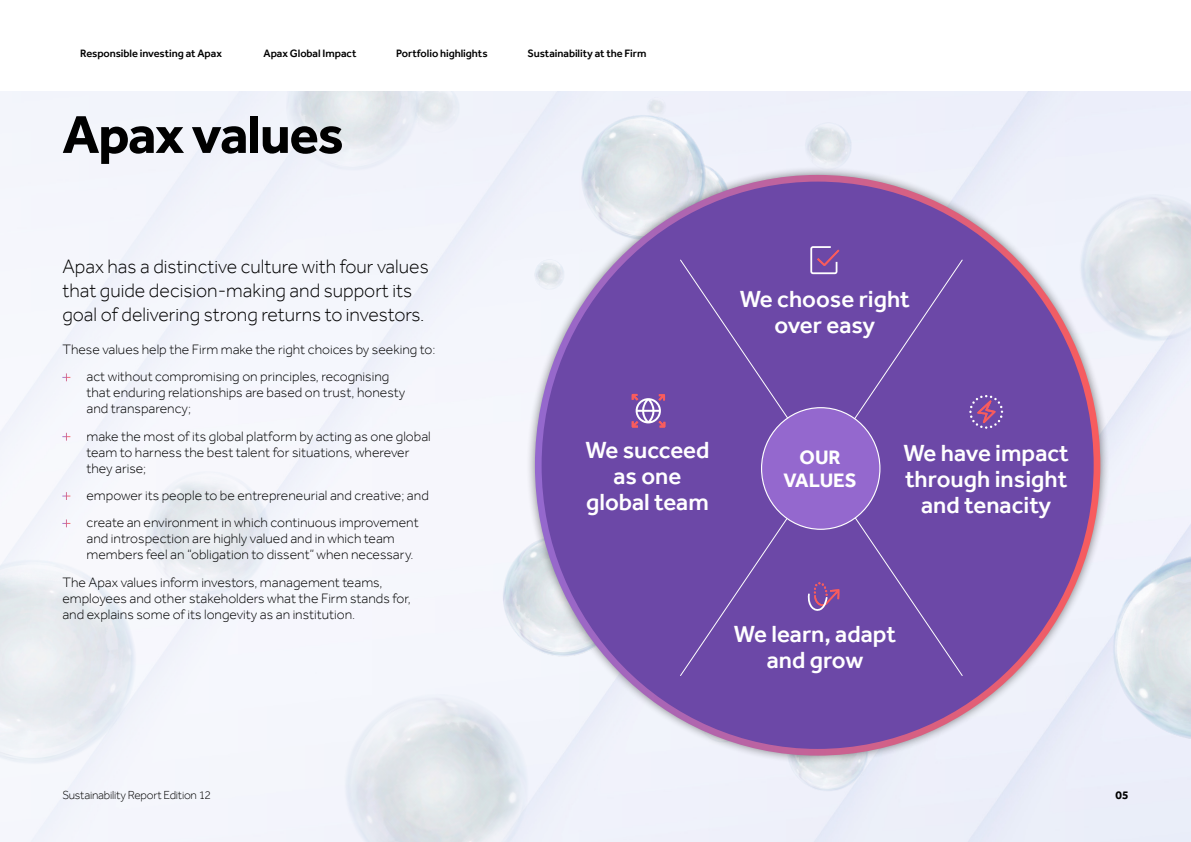
<style>
.page{position:relative;width:1191px;height:842px;background:#fff}
.page>*{position:absolute;margin:0;border:0;box-sizing:border-box;transform-origin:0 0}
.t1{font:700 55px "Effra";letter-spacing:-.025em;color:#000}
.t2{font:500 24px/26px "Effra";color:#fff;text-align:center}
.t3{font:300 20px/24px "Effra";color:#000}
.t4{font:700 20px/23.2px "Effra";color:#fff;text-align:center}
.t5{font:300 14px/16px "Effra";color:#000}
.t6{font:300 12px "Effra";letter-spacing:-.02em;color:#000}
.t7{font:700 12px "Effra";color:#000}
.t8{font:500 11px "Effra";letter-spacing:-.005em;color:#000}
</style>
<div class="page">
<img style="left:787px;top:765px;width:81px;height:26px">
<img style="left:502px;top:535px;width:23px;height:117px">
<img style="left:580px;top:115px;width:125px;height:50px">
<img style="left:1112px;top:555px;width:79px;height:188px">
<img style="left:804px;top:122px;width:48px;height:43px">
<img style="left:647px;top:98px;width:19px;height:19px">
<svg style="left:62px;top:373px;width:8px;height:8px"></svg>
<svg style="left:62px;top:433px;width:8px;height:8px"></svg>
<svg style="left:62px;top:492px;width:8px;height:8px"></svg>
<svg style="left:62px;top:519px;width:8px;height:8px"></svg>
<div style="left:525px;top:165px;width:584px;height:600px;background:#000;opacity:.48"></div>
<div style="left:538px;top:178px;width:559px;height:574px;background:#6c48a7;border-radius:50%"></div>
<svg style="left:680px;top:259px;width:283px;height:417px"></svg>
<div style="left:761px;top:408px;width:119px;height:121px;background:#9468ce;border-radius:50%"></div>
<svg style="left:631px;top:394px;width:34px;height:34px"></svg>
<svg style="left:807px;top:582px;width:32px;height:30px"></svg>
<svg style="left:969px;top:395px;width:34px;height:34px"></svg>
<svg style="left:810px;top:246px;width:29px;height:28px"></svg>
<p class="t8" style="left:80px;top:47px;width:143px">Responsible investing at Apax</p>
<p class="t8" style="left:263px;top:47px;width:94px">Apax Global Impact</p>
<p class="t8" style="left:396px;top:47px;width:93px">Portfolio highlights</p>
<p class="t8" style="left:527px;top:47px;width:120px">Sustainability at the Firm</p>
<h1 class="t1" style="left:62px;top:102px;width:283px">Apax values</h1>
<h3 class="t3" style="left:62px;top:254px;width:368px">Apax has a distinctive culture with four values that guide decision-making and support its goal of delivering strong returns to investors.</h3>
<p class="t5" style="left:86px;top:335px;width:350px;line-height:27.3px;text-indent:-24px">These values help the Firm make the right choices by seeking to: act without compromising on principles, recognising</p>
<p class="t5" style="left:86px;top:384px;width:320px">that enduring relationships are based on trust, honesty and transparency;</p>
<p class="t5" style="left:86px;top:428px;width:346px">make the most of its global platform by acting as one global team to harness the best talent for situations, wherever they arise;</p>
<p class="t5" style="left:86px;top:481px;width:344px;line-height:27.3px">empower its people to be entrepreneurial and creative; and create an environment in which continuous improvement</p>
<p class="t5" style="left:86px;top:530px;width:328px">and introspection are highly valued and in which team members feel an “obligation to dissent” when necessary.</p>
<p class="t5" style="left:62px;top:574px;width:350px">The Apax values inform investors, management teams, employees and other stakeholders what the Firm stands for, and explains some of its longevity as an institution.</p>
<h2 class="t2" style="left:740px;top:285px;width:172px">We choose right over easy</h2>
<h2 class="t2" style="left:585px;top:437px;width:126px">We succeed as one global team</h2>
<h3 class="t4" style="left:783px;top:445px;width:75px">OUR<br>VALUES</h3>
<h2 class="t2" style="left:903px;top:439px;width:167px">We have impact through insight and tenacity</h2>
<h2 class="t2" style="left:734px;top:621px;width:164px">We learn, adapt and grow</h2>
<p class="t6" style="left:62px;top:788px;width:150px">Sustainability Report Edition 12</p>
<p class="t7" style="left:1115px;top:788px;width:14px">05</p>
</div>
